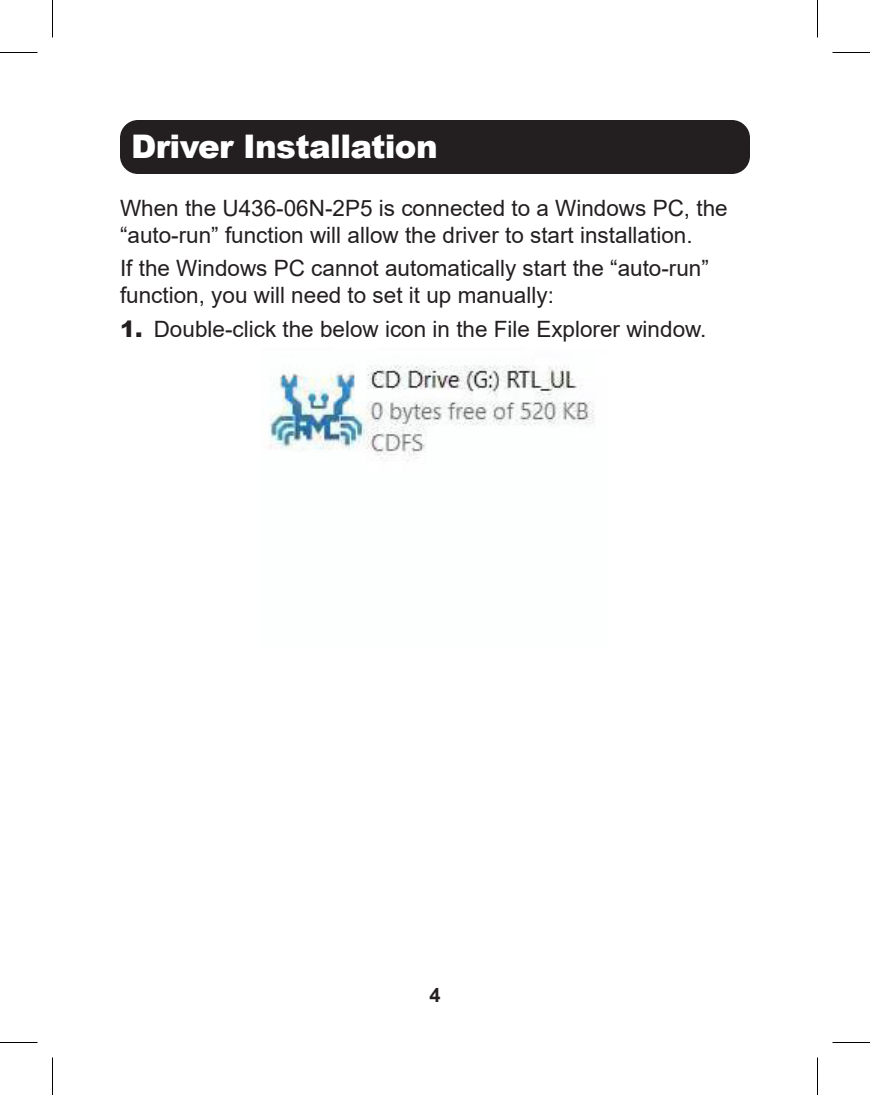
<style>
.page{position:relative;width:870px;height:1095px;background:#fff}
.page>*{position:absolute;margin:0;border:0;box-sizing:border-box;transform-origin:0 0}
.Page_Header_-_Black{font:900 32.5px "Arial";letter-spacing:-.02em;color:#fff}
.Numeric_Sequence_Cop{font:22.5px/27px "Arial";color:#231f20}
.t1{font:700 20px "Arial";color:#231f20}
.s1{font-weight:900}
</style>
<div class="page">
<img style="left:269px;top:365px;width:326px;height:96px">
<div style="left:120px;top:120px;width:630px;height:54px;background:#231f20;border-radius:18px"></div>
<hr style="left:0;top:52px;width:38px;height:1px;background:#000">
<hr style="left:832px;top:52px;width:38px;height:1px;background:#000">
<hr style="left:0;top:1042px;width:38px;height:1px;background:#000">
<hr style="left:832px;top:1042px;width:38px;height:1px;background:#000">
<hr style="left:52px;top:0;width:1px;height:38px;background:#000">
<hr style="left:52px;top:1058px;width:1px;height:37px;background:#000">
<hr style="left:817px;top:0;width:1px;height:38px;background:#000">
<hr style="left:817px;top:1058px;width:1px;height:37px;background:#000">
<p class="Page_Header_-_Black" style="left:131px;top:123px;width:308px">Driver Installation</p>
<p class="Numeric_Sequence_Cop" style="left:120px;top:194px;width:609px">When the U436-06N-2P5 is connected to a Windows PC, the “auto-run” function will allow the driver to start installation.</p>
<p class="Numeric_Sequence_Cop" style="left:120px;top:255px;width:590px">If the Windows PC cannot automatically start the “auto-run” function, you will need to set it up manually:</p>
<p class="Numeric_Sequence_Cop" style="left:120px;top:315px;width:588px"><span class="s1">1.</span> Double-click the below icon in the File Explorer window.</p>
<p class="t1" style="left:429px;top:981px;width:13px">4</p>
</div>
